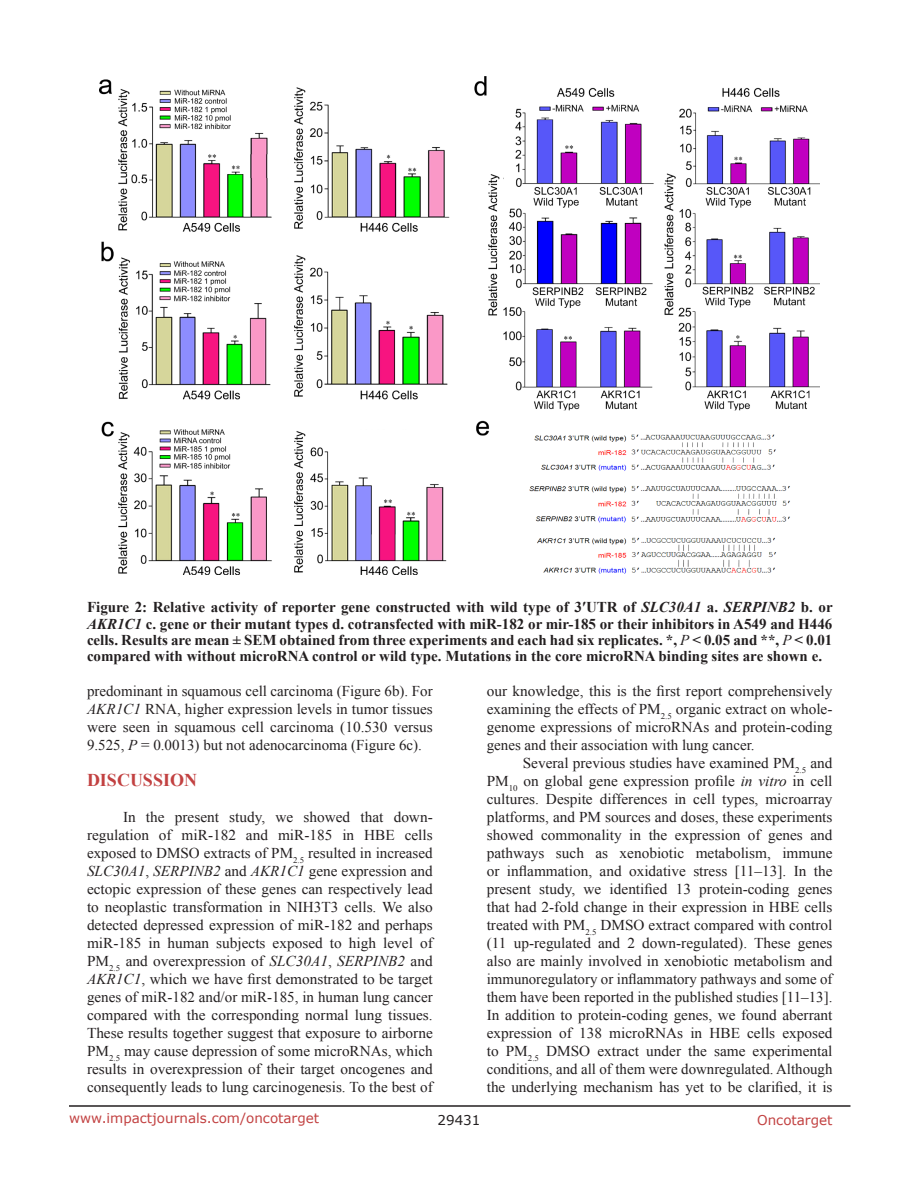
<style>
.page{position:relative;width:918px;height:1188px;background:#fff}
.page>*{position:absolute;margin:0;border:0;box-sizing:border-box;transform-origin:0 0}
.Heading{font:700 18px "Times New Roman";color:#c24141}
.BodyText{font:15px/18px "Times New Roman";color:#231f20;text-align:justify}
.FigureText{font:700 15px/16.2px "Times New Roman";color:#231f20;text-align:justify}
.t1{font:13.5px "Verdana";color:#c24141}
.t2{font:13.5px "Verdana";color:#231f20}
.s1{font-style:italic}
.s2{font-weight:400;font-style:italic}
</style>
<div class="page">
<hr style="left:69px;top:1105px;width:781px;height:2px;background:#231f20">
<img style="left:100px;top:76px;width:720px;height:499px">
<p class="FigureText" style="left:87px;top:599px;width:747px">Figure 2: Relative activity of reporter gene constructed with wild type of 3′UTR of <span class="s1">SLC30A1</span> a. <span class="s1">SERPINB2</span> b. or <span class="s1">AKR1C1</span> c. gene or their mutant types d. cotransfected with miR-182 or mir-185 or their inhibitors in A549 and H446 cells. Results are mean ± SEM obtained from three experiments and each had six replicates. *, <span class="s2">P</span> &lt; 0.05 and **, <span class="s2">P</span> &lt; 0.01 compared with without microRNA control or wild type. Mutations in the core microRNA binding sites are shown e.</p>
<p class="BodyText" style="left:87px;top:681px;width:347px">predominant in squamous cell carcinoma (Figure 6b). For <span class="s1">AKR1C1</span> RNA, higher expression levels in tumor tissues were seen in squamous cell carcinoma (10.530 versus 9.525, <span class="s1">P</span> = 0.0013) but not adenocarcinoma (Figure 6c).</p>
<p class="Heading" style="left:87px;top:767px;width:112px">DISCUSSION</p>
<p class="BodyText" style="left:87px;top:807px;width:347px;text-indent:36px">In the present study, we showed that down&shy;regulation of miR-182 and miR-185 in HBE cells exposed to DMSO extracts of PM<sub>2.5</sub> resulted in increased <span class="s1">SLC30A1</span>, <span class="s1">SERPINB2</span> and <span class="s1">AKR1C1</span> gene expression and ectopic expression of these genes can respectively lead to neoplastic transformation in NIH3T3 cells. We also detected depressed expression of miR-182 and perhaps miR-185 in human subjects exposed to high level of PM<sub>2.5</sub> and overexpression of <span class="s1">SLC30A1</span>, <span class="s1">SERPINB2</span> and <span class="s1">AKR1C1</span>, which we have first demonstrated to be target genes of miR-182 and/or miR-185, in human lung cancer compared with the corresponding normal lung tissues.<br>These results together suggest that exposure to airborne PM<sub>2.5</sub> may cause depression of some microRNAs, which results in overexpression of their target oncogenes and consequently leads to lung carcinogenesis. To the best of</p>
<p class="BodyText" style="left:487px;top:681px;width:347px">our knowledge, this is the first report comprehensively examining the effects of PM<sub>2.5</sub> organic extract on whole&shy;genome expressions of microRNAs and protein-coding genes and their association with lung cancer.</p>
<p class="BodyText" style="left:487px;top:753px;width:347px;text-indent:36px">Several previous studies have examined PM<sub>2.5</sub> and PM<sub>10</sub> on global gene expression profile <span class="s1">in vitro</span> in cell cultures. Despite differences in cell types, microarray platforms, and PM sources and doses, these experiments showed commonality in the expression of genes and pathways such as xenobiotic metabolism, immune or inflammation, and oxidative stress [11–13]. In the present study, we identified 13 protein-coding genes that had 2-fold change in their expression in HBE cells treated with PM<sub>2.5</sub> DMSO extract compared with control (11 up-regulated and 2 down-regulated). These genes also are mainly involved in xenobiotic metabolism and immunoregulatory or inflammatory pathways and some of them have been reported in the published studies [11–13].<br>In addition to protein-coding genes, we found aberrant expression of 138 microRNAs in HBE cells exposed to PM<sub>2.5</sub> DMSO extract under the same experimental conditions, and all of them were downregulated. Although the underlying mechanism has yet to be clarified, it is</p>
<p class="t1" style="left:69px;top:1109px;width:252px">www.impactjournals.com/oncotarget</p>
<p class="t2" style="left:438px;top:1111px;width:44px">29431</p>
<p class="t1" style="left:757px;top:1111px;width:77px">Oncotarget</p>
</div>
